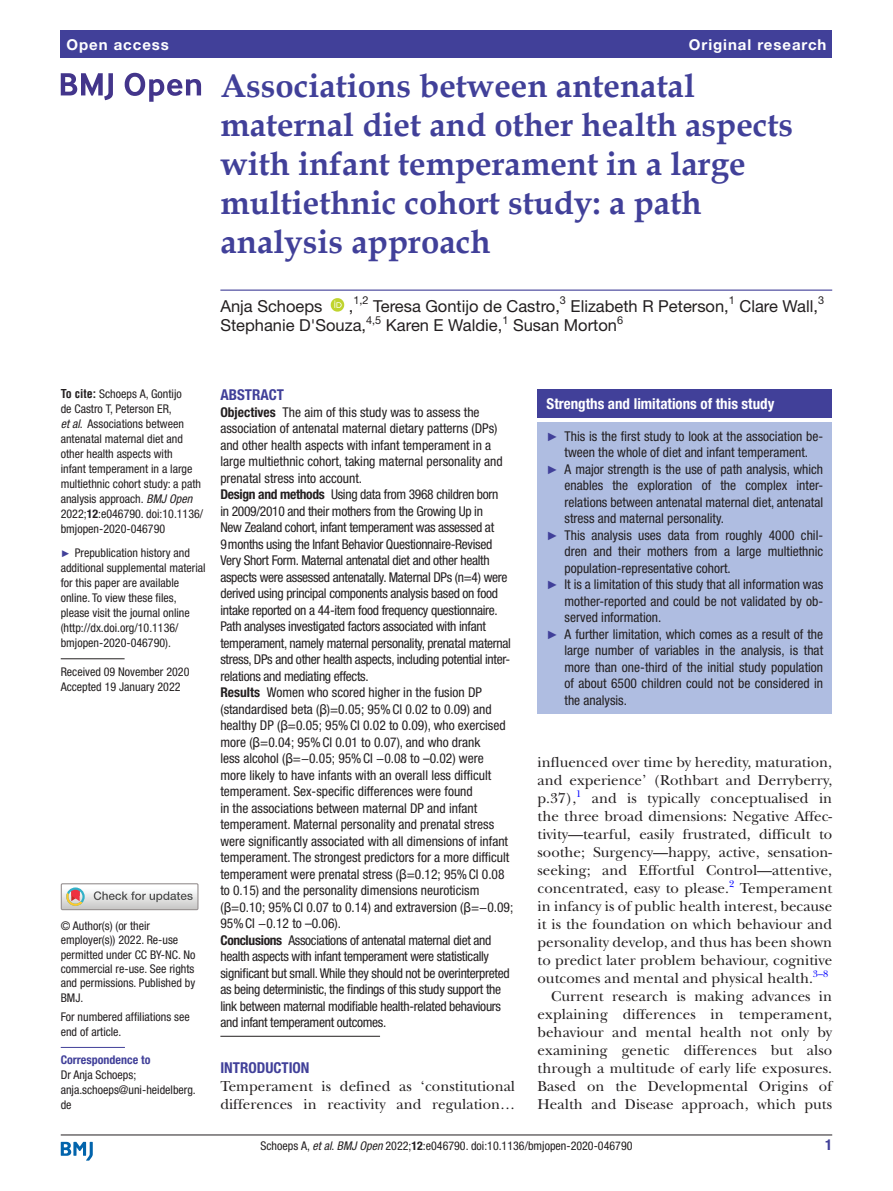
<style>
.page{position:relative;width:893px;height:1191px;background:#fff}
.page>*{position:absolute;margin:0;border:0;box-sizing:border-box;transform-origin:0 0}
.t1{font:700 33px/39px "Book Antiqua";color:#414099}
.t2{font:16.5px "Helvetica Neue LT Std";color:#231f20}
.t3{font:15px/18px "New Baskerville";color:#231f20;text-align:justify}
.t4{font:700 condensed 15px "Helvetica Neue LT Std";color:#fff}
.t5{font:700 15px "Helvetica Neue LT Std";letter-spacing:.065em;color:#fff}
.t6{font:700 condensed 15px "Helvetica Neue LT Std";color:#414099}
.t7{font:condensed 13.5px/16.5px "Helvetica Neue LT Std";letter-spacing:-.02em;color:#231f20}
.t8{font:condensed 13.5px "Helvetica Neue LT Std";color:#231f20}
.t9{font:condensed 12px/15px "Helvetica Neue LT Std";color:#231f20}
.t10{font:700 condensed 12px "Helvetica Neue LT Std";color:#414099}
.t11{font:10.95px "Helvetica Neue LT Std";color:#231f20}
.t12{font:9.9px "New Baskerville";color:#00f}
.s1{font-family:"Helvetica LT Std";font-weight:700}
.s2{font-style:italic}
.s3{font-weight:700}
.s4{font-family:"Arial";font-stretch:normal;font-size:9.75px;color:#414099}
.s5{font-family:"Arial Unicode MS";font-stretch:normal}
.s6{font-family:"Arial";font-stretch:normal;font-size:12px;color:#414099}
</style>
<div class="page">
<hr style="left:61px;top:1134px;width:771px;height:1px;background:#231f20">
<svg style="left:61px;top:1141px;width:32px;height:19px"></svg>
<div style="left:61px;top:31px;width:771px;height:27px;background:#414099"></div>
<hr style="left:220px;top:289px;width:612px;height:2px;background:#414099">
<svg style="left:331px;top:298px;width:13px;height:14px"></svg>
<hr style="left:61px;top:658px;width:64px;height:1px;background:#231f20">
<hr style="left:61px;top:1047px;width:64px;height:1px;background:#414099">
<svg style="left:61px;top:73px;width:52px;height:27px"></svg>
<svg style="left:125px;top:73px;width:76px;height:29px"></svg>
<div style="left:61px;top:883px;width:138px;height:27px;border:1px solid #969090"></div>
<svg style="left:61px;top:883px;width:137px;height:26px"></svg>
<hr style="left:220px;top:1036px;width:160px;height:1px;background:#231f20">
<div style="left:538px;top:389px;width:294px;height:29px;background:#414099"></div>
<div style="left:538px;top:422px;width:294px;height:292px;background:#afbde1"></div>
<p class="t5" style="left:66px;top:35px;width:104px">Open access</p>
<p class="t5" style="left:689px;top:35px;width:139px">Original research</p>
<h1 class="t1" style="left:220px;top:66px;width:574px">Associations between antenatal maternal diet and other health aspects with infant temperament in a large multiethnic cohort study: a path analysis approach</h1>
<p class="t2" style="left:220px;top:296px;width:104px">Anja Schoeps</p>
<p class="t2" style="left:349px;top:296px;width:6px">,</p>
<p class="t11" style="left:353px;top:294px;width:17px">1,2</p>
<p class="t2" style="left:373px;top:296px;width:188px">Teresa Gontijo de Castro,</p>
<p class="t11" style="left:560px;top:294px;width:8px">3</p>
<p class="t2" style="left:571px;top:296px;width:160px">Elizabeth R Peterson,</p>
<p class="t11" style="left:729px;top:294px;width:8px">1</p>
<p class="t2" style="left:739px;top:296px;width:80px">Clare Wall,</p>
<p class="t11" style="left:818px;top:294px;width:8px">3</p>
<p class="t2" style="left:220px;top:315px;width:147px">Stephanie D'Souza,</p>
<p class="t11" style="left:366px;top:313px;width:17px">4,5</p>
<p class="t2" style="left:386px;top:315px;width:118px">Karen E Waldie,</p>
<p class="t11" style="left:502px;top:313px;width:8px">1</p>
<p class="t2" style="left:513px;top:315px;width:105px">Susan Morton</p>
<p class="t11" style="left:617px;top:313px;width:8px">6</p>
<p class="t9" style="left:61px;top:386px;width:144px"><span class="s1">To cite:</span> Schoeps A, Gontijo<br>de Castro T, Peterson ER,<br><span class="s2">et al</span>. Associations between antenatal maternal diet and other health aspects with<br>infant temperament in a large multiethnic cohort study: a path analysis approach. <span class="s2">BMJ Open<br></span>2022;<span class="s3">12</span>:e046790. doi:10.1136/ bmjopen-2020-046790</p>
<p class="t9" style="left:61px;top:545px;width:146px"><span class="s4">►</span> Prepublication history and additional supplemental material for this paper are available online. To view these files, please visit the journal online (http://dx.doi.org/10.1136/ bmjopen-2020-046790).</p>
<p class="t9" style="left:61px;top:664px;width:130px">Received 09 November 2020<br>Accepted 19 January 2022</p>
<p class="t9" style="left:61px;top:918px;width:136px;line-height:14.4px">© Author(s) (or their employer(s)) 2022. Re-use permitted under CC BY-NC. No commercial re-use. See rights and permissions. Published by<br>BMJ.</p>
<p class="t9" style="left:61px;top:1009px;width:130px">For numbered affiliations see end of article.</p>
<p class="t10" style="left:61px;top:1052px;width:91px">Correspondence to</p>
<p class="t9" style="left:61px;top:1067px;width:137px">Dr Anja Schoeps; anja.schoeps@uni-heidelberg. de</p>
<p class="t6" style="left:220px;top:386px;width:65px">ABSTRACT</p>
<p class="t7" style="left:220px;top:403px;width:294px"><span class="s3">Objectives</span> The aim of this study was to assess the association of antenatal maternal dietary patterns (DPs) and other health aspects with infant temperament in a large multiethnic cohort, taking maternal personality and prenatal stress into account.<br><span class="s3">Design and methods</span> Using data from 3968 children born<br>in 2009/2010 and their mothers from the Growing Up in<br>New Zealand cohort, infant temperament was assessed at 9months using the Infant Behavior Questionnaire-Revised Very Short Form. Maternal antenatal diet and other health aspects were assessed antenatally. Maternal DPs (n=4) were derived using principal components analysis based on food intake reported on a 44-item food frequency questionnaire.<br>Path analyses investigated factors associated with infant temperament, namely maternal personality, prenatal maternal stress, DPs and other health aspects, including potential inter&shy;relations and mediating effects.<br><span class="s3">Results</span> Women who scored higher in the fusion DP (standardised beta (<span class="s5">β</span>)=0.05; 95%CI 0.02 to 0.09) and healthy DP (<span class="s5">β</span>=0.05; 95%CI 0.02 to 0.09), who exercised more (<span class="s5">β</span>=0.04; 95%CI 0.01 to 0.07), and who drank<br>less alcohol (<span class="s5">β</span>=−0.05; 95%CI −0.08 to –0.02) were<br>more likely to have infants with an overall less difficult temperament. Sex-specific differences were found<br>in the associations between maternal DP and infant temperament. Maternal personality and prenatal stress were significantly associated with all dimensions of infant temperament. The strongest predictors for a more difficult temperament were prenatal stress (<span class="s5">β</span>=0.12; 95%CI 0.08 to 0.15) and the personality dimensions neuroticism (<span class="s5">β</span>=0.10; 95%CI 0.07 to 0.14) and extraversion (<span class="s5">β</span>=−0.09; 95%CI −0.12 to –0.06).<br><span class="s3">Conclusions</span> Associations of antenatal maternal diet and health aspects with infant temperament were statistically significant but small. While they should not be overinterpreted as being deterministic, the findings of this study support the link between maternal modifiable health-related behaviours and infant temperament outcomes.</p>
<p class="t6" style="left:220px;top:1059px;width:91px">INTRODUCTION</p>
<p class="t3" style="left:220px;top:1077px;width:296px">Temperament is defined as ‘constitutional differences in reactivity and regulation…</p>
<p class="t4" style="left:547px;top:395px;width:229px">Strengths and limitations of this study</p>
<p class="t8" style="left:547px;top:428px;width:278px"><span class="s6">►</span> This is the first study to look at the association be-</p>
<p class="t8" style="left:565px;top:445px;width:245px">tween the whole of diet and infant temperament.</p>
<p class="t8" style="left:547px;top:461px;width:278px"><span class="s6">►</span> A major strength is the use of path analysis, which</p>
<p class="t8" style="left:565px;top:478px;width:260px">enables the exploration of the complex inter-</p>
<p class="t8" style="left:565px;top:494px;width:260px">relations between antenatal maternal diet, antenatal</p>
<p class="t8" style="left:565px;top:511px;width:161px">stress and maternal personality.</p>
<p class="t8" style="left:547px;top:527px;width:278px"><span class="s6">►</span> This analysis uses data from roughly 4000 chil-</p>
<p class="t8" style="left:565px;top:544px;width:260px">dren and their mothers from a large multiethnic</p>
<p class="t8" style="left:565px;top:560px;width:168px">population-representative cohort.</p>
<p class="t8" style="left:547px;top:577px;width:278px"><span class="s6">►</span> It is a limitation of this study that all information was</p>
<p class="t8" style="left:565px;top:593px;width:260px">mother-reported and could be not validated by ob-</p>
<p class="t8" style="left:565px;top:610px;width:98px">served information.</p>
<p class="t8" style="left:547px;top:626px;width:278px"><span class="s6">►</span> A further limitation, which comes as a result of the</p>
<p class="t8" style="left:565px;top:643px;width:260px">large number of variables in the analysis, is that</p>
<p class="t8" style="left:565px;top:659px;width:260px">more than one-third of the initial study population</p>
<p class="t8" style="left:565px;top:676px;width:260px">of about 6500 children could not be considered in</p>
<p class="t8" style="left:565px;top:692px;width:64px">the analysis.</p>
<p class="t3" style="left:538px;top:753px;width:296px">influenced over time by heredity, maturation, and experience’ (Rothbart and Derryberry, p.37),<sup>1</sup></p>
<p class="t3" style="left:538px;top:789px;width:296px;text-indent:54px">and is typically conceptualised in the three broad dimensions: Negative Affec&shy;tivity—tearful, easily frustrated, difficult to soothe; Surgency—happy, active, sensation&shy;seeking; and Effortful Control—attentive, concentrated, easy to please.</p>
<p class="t12" style="left:729px;top:877px;width:7px">2</p>
<p class="t3" style="left:538px;top:879px;width:296px;text-indent:202px">Temperament in infancy is of public health interest, because it is the foundation on which behaviour and personality develop, and thus has been shown to predict later problem behaviour, cognitive outcomes and mental and physical health.</p>
<p class="t12" style="left:813px;top:967px;width:17px">3–8</p>
<p class="t3" style="left:538px;top:987px;width:296px;text-indent:14px">Current research is making advances in explaining differences in temperament, behaviour and mental health not only by examining genetic differences but also through a multitude of early life exposures.<br>Based on the Developmental Origins of Health and Disease approach, which puts</p>
<p class="t9" style="left:260px;top:1137px;width:374px">Schoeps A, <span class="s2">et al</span>. <span class="s2">BMJ Open</span> 2022;<span class="s3">12</span>:e046790. doi:10.1136/bmjopen-2020-046790</p>
<p class="t6" style="left:825px;top:1135px;width:9px">1</p>
</div>
